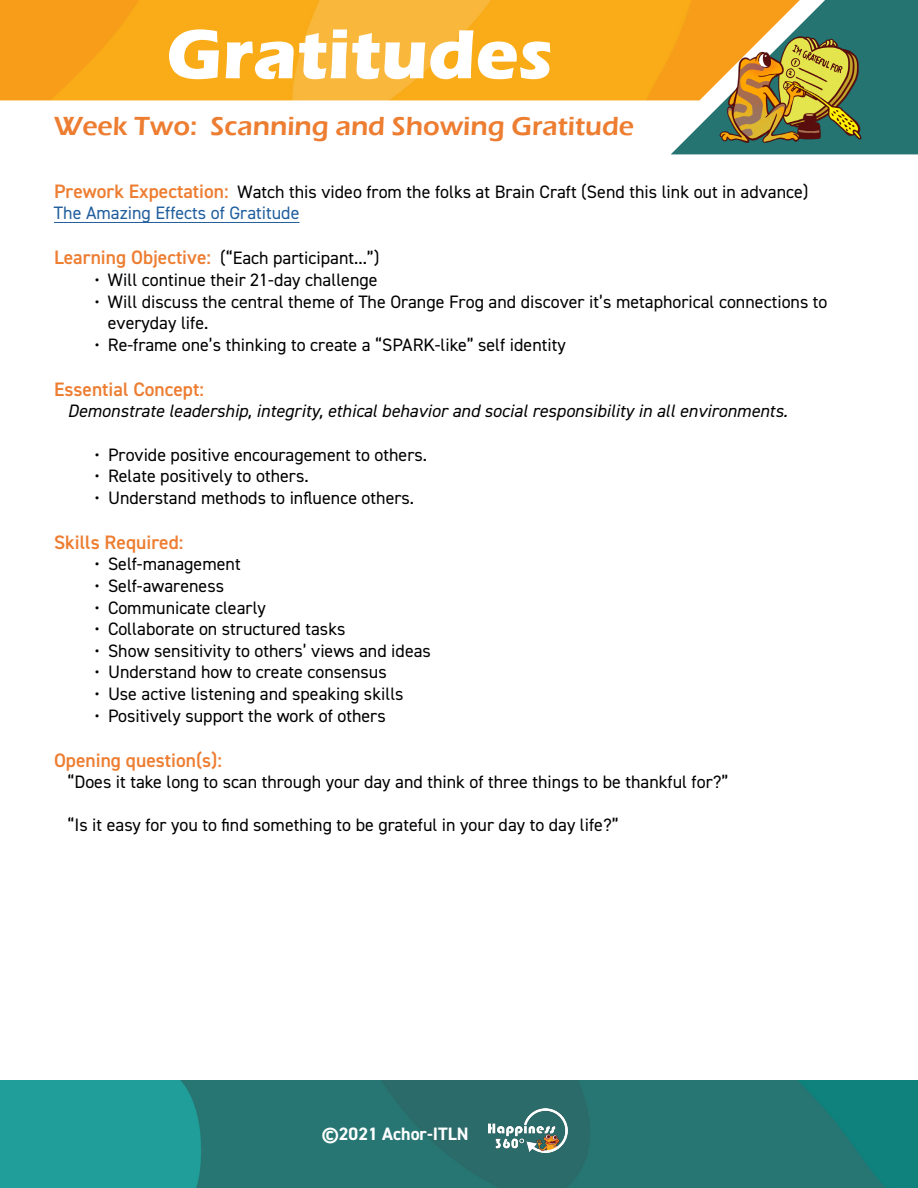
<style>
.page{position:relative;width:918px;height:1188px;background:#fff}
.page>*{position:absolute;margin:0;border:0;box-sizing:border-box;transform-origin:0 0}
.t1{font:700 72px "Eras ITC";color:#fff}
.t2{font:600 27px "Eras ITC";color:#ed7d31}
.t3{font:600 19.5px "DIN2014";color:#ed7d31}
.t4{font:18px/21.6px "DIN2014";color:#000}
.t5{font:italic 18px "DIN2014";color:#000}
.t6{font:700 18px "DIN2014";color:#fff}
.s1{font-weight:600;font-size:19.5px;color:#ed7d31}
.s2{color:#215e9e}
</style>
<div class="page">
<img style="left:0;top:1080px;width:918px;height:108px">
<img style="left:0;top:0;width:671px;height:100px">
<img style="left:671px;top:0;width:247px;height:154px">
<img style="left:489px;top:1108px;width:79px;height:44px">
<img style="left:719px;top:18px;width:143px;height:137px">
<hr style="left:54px;top:222px;width:245px;height:1px;background:#215e9e">
<h1 class="t1" style="left:166px;top:13px;width:388px">Gratitudes</h1>
<h2 class="t2" style="left:54px;top:111px;width:582px">Week Two: Scanning and Showing Gratitude</h2>
<p class="t4" style="left:54px;top:180px;width:756px"><span class="s1">Prework Expectation:</span> Watch this video from the folks at Brain Craft (Send this link out in advance)<br><span class="s2">The Amazing Effects of Gratitude</span></p>
<p class="t4" style="left:54px;top:247px;width:327px"><span class="s1">Learning Objective:</span> (“Each participant...”)</p>
<p class="t4" style="left:94px;top:269px;width:285px">• Will continue their 21-day challenge</p>
<p class="t4" style="left:108px;top:290px;width:721px;text-indent:-14px">• Will discuss the central theme of The Orange Frog and discover it’s metaphorical connections to everyday life.</p>
<p class="t4" style="left:94px;top:333px;width:473px">• Re-frame one’s thinking to create a “SPARK-like” self identity</p>
<p class="t3" style="left:54px;top:376px;width:151px">Essential Concept:</p>
<p class="t5" style="left:68px;top:400px;width:722px">Demonstrate leadership, integrity, ethical behavior and social responsibility in all environments.</p>
<p class="t4" style="left:94px;top:443px;width:334px">• Provide positive encouragement to others.</p>
<p class="t4" style="left:94px;top:465px;width:216px">• Relate positively to others.</p>
<p class="t4" style="left:94px;top:486px;width:321px">• Understand methods to influence others.</p>
<p class="t3" style="left:54px;top:529px;width:131px">Skills Required:</p>
<p class="t4" style="left:94px;top:553px;width:148px">• Self-management</p>
<p class="t4" style="left:94px;top:575px;width:131px">• Self-awareness</p>
<p class="t4" style="left:94px;top:596px;width:173px">• Communicate clearly</p>
<p class="t4" style="left:94px;top:618px;width:252px">• Collaborate on structured tasks</p>
<p class="t4" style="left:94px;top:639px;width:338px">• Show sensitivity to others’ views and ideas</p>
<p class="t4" style="left:94px;top:661px;width:294px">• Understand how to create consensus</p>
<p class="t4" style="left:94px;top:683px;width:311px">• Use active listening and speaking skills</p>
<p class="t4" style="left:94px;top:704px;width:293px">• Positively support the work of others</p>
<p class="t3" style="left:54px;top:747px;width:170px">Opening question(s):</p>
<p class="t4" style="left:68px;top:771px;width:662px">“Does it take long to scan through your day and think of three things to be thankful for?”</p>
<p class="t4" style="left:68px;top:814px;width:553px">“Is it easy for you to find something to be grateful in your day to day life?”</p>
<p class="t6" style="left:322px;top:1122px;width:148px">©2021 Achor-ITLN</p>
</div>
